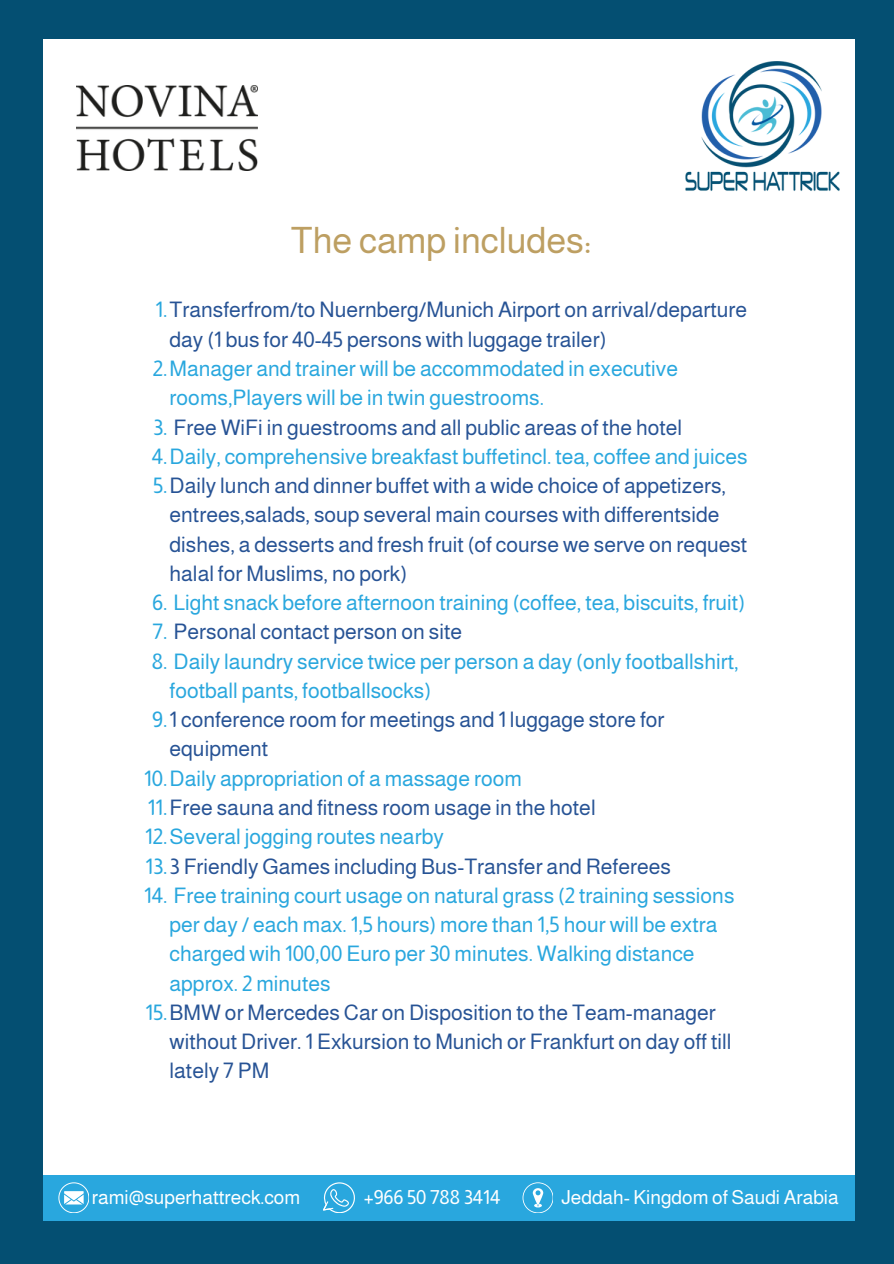
<style>
.page{position:relative;width:894px;height:1264px;background:#fff}
.page>*{position:absolute;margin:0;border:0;box-sizing:border-box;transform-origin:0 0}
.t1{font:36.3px "Almarai";color:#bd9f62}
.t2{font:21.45px/29.2px "Almarai";color:#275395}
.t3{font:21.45px/29.2px "Almarai";color:#29a7de}
.t4{font:19.35px "Almarai";color:#fff}
.s1{color:#29a7de}
</style>
<div class="page">
<div style="left:0;top:0;width:893px;height:1263px;background:#044f72"></div>
<div style="left:43px;top:40px;width:812px;height:1179px;background:#fff"></div>
<img style="left:685px;top:62px;width:154px;height:129px">
<div style="left:43px;top:1175px;width:812px;height:45px;background:#29a7de"></div>
<svg style="left:323px;top:1182px;width:32px;height:30px"></svg>
<svg style="left:58px;top:1182px;width:31px;height:30px"></svg>
<svg style="left:522px;top:1182px;width:30px;height:30px"></svg>
<img style="left:77px;top:85px;width:180px;height:86px">
<p class="t1" style="left:291px;top:220px;width:302px">The camp includes:</p>
<p class="t2" style="left:169px;top:295px;width:579px;text-indent:-14px"><span class="s1">1.</span>Transferfrom/to Nuernberg/Munich Airport on arrival/departure day (1 bus for 40-45 persons with luggage trailer)</p>
<p class="t3" style="left:169px;top:354px;width:510px;text-indent:-17px">2.Manager and trainer will be accommodated in executive rooms,Players will be in twin guestrooms.</p>
<p class="t2" style="left:153px;top:412px;width:530px"><span class="s1">3.</span> Free WiFi in guestrooms and all public areas of the hotel</p>
<p class="t3" style="left:152px;top:442px;width:597px">4.Daily, comprehensive breakfast buffetincl. tea, coffee and juices</p>
<p class="t2" style="left:169px;top:471px;width:579px;text-indent:-17px"><span class="s1">5.</span>Daily lunch and dinner buffet with a wide choice of appetizers, entrees,salads, soup several main courses with differentside dishes, a desserts and fresh fruit (of course we serve on request halal for Muslims, no pork)</p>
<p class="t3" style="left:152px;top:588px;width:594px">6. Light snack before afternoon training (coffee, tea, biscuits, fruit)</p>
<p class="t2" style="left:152px;top:617px;width:311px"><span class="s1">7.</span> Personal contact person on site</p>
<p class="t3" style="left:169px;top:646px;width:570px;text-indent:-18px">8. Daily laundry service twice per person a day (only footballshirt, football pants, footballsocks)</p>
<p class="t2" style="left:169px;top:705px;width:496px;text-indent:-17px"><span class="s1">9.</span>1 conference room for meetings and 1 luggage store for equipment</p>
<p class="t3" style="left:144px;top:763px;width:379px">10.Daily appropriation of a massage room</p>
<p class="t2" style="left:148px;top:793px;width:449px"><span class="s1">11.</span>Free sauna and fitness room usage in the hotel</p>
<p class="t3" style="left:145px;top:822px;width:300px">12.Several jogging routes nearby</p>
<p class="t2" style="left:145px;top:851px;width:527px"><span class="s1">13.</span>3 Friendly Games including Bus-Transfer and Referees</p>
<p class="t3" style="left:169px;top:880px;width:566px;text-indent:-25px">14. Free training court usage on natural grass (2 training sessions per day / each max. 1,5 hours) more than 1,5 hour will be extra charged wih 100,00 Euro per 30 minutes. Walking distance approx. 2 minutes</p>
<p class="t2" style="left:169px;top:997px;width:563px;text-indent:-24px"><span class="s1">15.</span>BMW or Mercedes Car on Disposition to the Team-manager without Driver. 1 Exkursion to Munich or Frankfurt on day off till lately 7 PM</p>
<h1 class="t4" style="left:92px;top:1186px;width:210px">rami@superhattreck.com</h1>
<p class="t4" style="left:363px;top:1186px;width:138px">+966 50 788 3414</p>
<p class="t4" style="left:561px;top:1186px;width:279px">Jeddah- Kingdom of Saudi Arabia</p>
</div>
